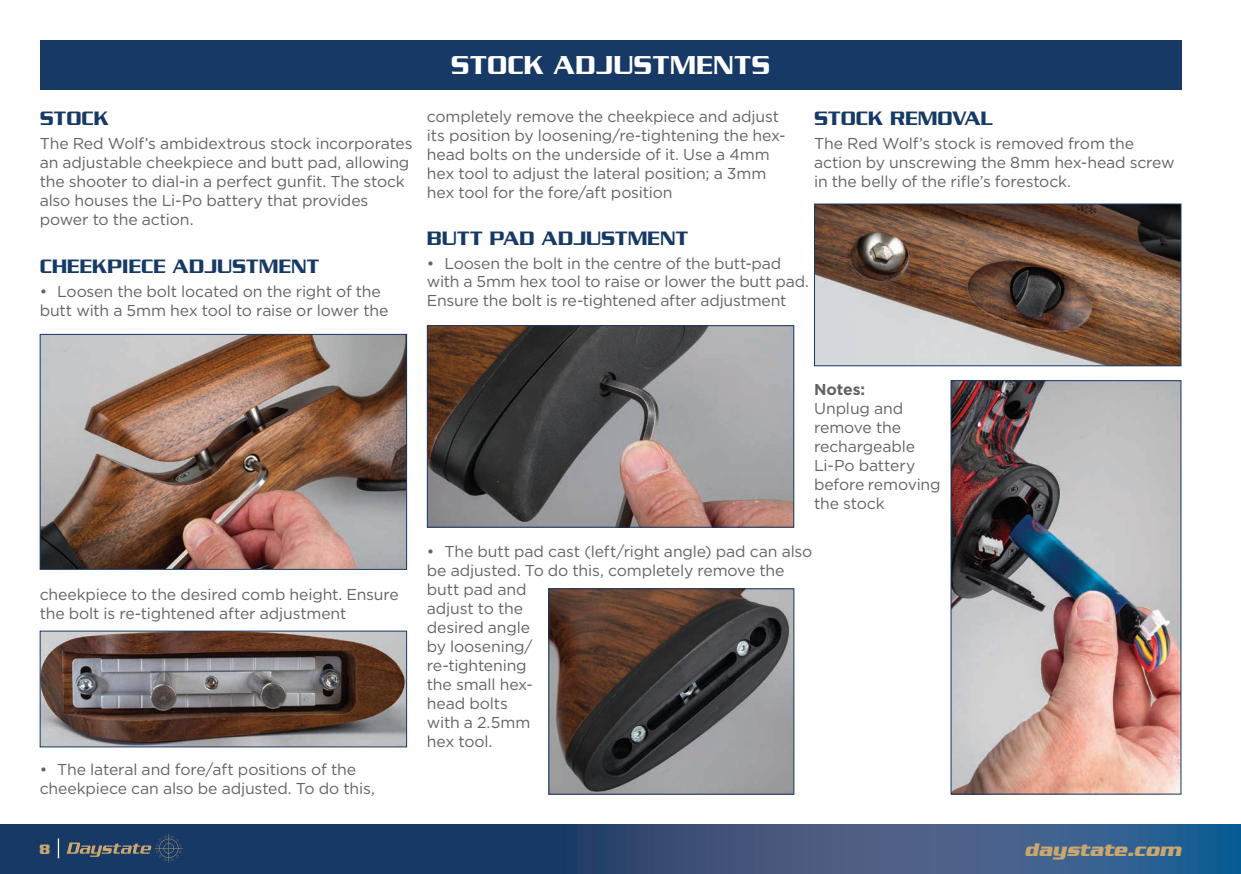
<style>
.page{position:relative;width:1241px;height:874px;background:#fff}
.page>*{position:absolute;margin:0;border:0;box-sizing:border-box;transform-origin:0 0}
.t1{font:500 28px "Serpentine";letter-spacing:.015em;color:#fff}
.t2{font:500 21px "Serpentine";letter-spacing:.005em;color:#163965}
.t3{font:italic 700 18.9px "Serpentine";letter-spacing:-.005em;color:#caa770}
.t4{font:15.75px/18.9px "Gotham";letter-spacing:-.01em;color:#636366}
.t5{font:700 15.75px "Gotham";letter-spacing:-.01em;color:#636366}
.t6{font:700 14px "Serpentine D";color:#caa770}
</style>
<div class="page">
<svg style="left:0;top:824px;width:1240px;height:49px;background:#2b4b76"></svg>
<svg style="left:67px;top:833px;width:116px;height:28px;background:#334b66"></svg>
<svg style="left:58px;top:838px;width:1px;height:19px"></svg>
<img style="left:42px;top:336px;width:363px;height:231px">
<div style="left:40px;top:334px;width:367px;height:235px;border:1px solid #163965"></div>
<img style="left:42px;top:632px;width:363px;height:113px">
<img style="left:429px;top:327px;width:363px;height:198px">
<div style="left:427px;top:325px;width:367px;height:202px;border:1px solid #163965"></div>
<img style="left:816px;top:205px;width:363px;height:159px">
<div style="left:814px;top:203px;width:367px;height:163px;border:1px solid #163965"></div>
<img style="left:550px;top:590px;width:242px;height:202px">
<div style="left:548px;top:588px;width:246px;height:206px;border:1px solid #163965"></div>
<img style="left:952px;top:382px;width:227px;height:410px">
<div style="left:950px;top:380px;width:231px;height:414px;border:1px solid #163965"></div>
<div style="left:40px;top:40px;width:1141px;height:49px;background:#163965"></div>
<h2 class="t2" style="left:40px;top:107px;width:70px">STOCK</h2>
<p class="t4" style="left:40px;top:134px;width:374px">The Red Wolf’s ambidextrous stock incorporates an adjustable cheekpiece and butt pad, allowing the shooter to dial-in a perfect gunfit. The stock also houses the Li-Po battery that provides power to the action.</p>
<h2 class="t2" style="left:40px;top:254px;width:281px">CHEEKPIECE ADJUSTMENT</h2>
<p class="t4" style="left:40px;top:281px;width:350px">• Loosen the bolt located on the right of the butt with a 5mm hex tool to raise or lower the</p>
<h1 class="t1" style="left:451px;top:49px;width:321px">STOCK ADJUSTMENTS</h1>
<p class="t4" style="left:427px;top:106px;width:360px">completely remove the cheekpiece and adjust its position by loosening/re-tightening the hex&shy;head bolts on the underside of it. Use a 4mm hex tool to adjust the lateral position; a 3mm hex tool for the fore/aft position</p>
<h2 class="t2" style="left:814px;top:107px;width:181px">STOCK REMOVAL</h2>
<p class="t4" style="left:814px;top:134px;width:362px">The Red Wolf’s stock is removed from the action by unscrewing the 8mm hex-head screw in the belly of the rifle’s forestock.</p>
<h2 class="t2" style="left:427px;top:226px;width:263px">BUTT PAD ADJUSTMENT</h2>
<p class="t4" style="left:427px;top:253px;width:383px">• Loosen the bolt in the centre of the butt-pad with a 5mm hex tool to raise or lower the butt pad.<br>Ensure the bolt is re-tightened after adjustment</p>
<p class="t4" style="left:40px;top:584px;width:360px">cheekpiece to the desired comb height. Ensure the bolt is re-tightened after adjustment</p>
<p class="t4" style="left:40px;top:759px;width:337px">• The lateral and fore/aft positions of the cheekpiece can also be adjusted. To do this,</p>
<p class="t5" style="left:814px;top:379px;width:53px">Notes:</p>
<p class="t4" style="left:814px;top:398px;width:128px">Unplug and remove the rechargeable<br>Li-Po battery before removing the stock</p>
<p class="t4" style="left:427px;top:541px;width:387px">• The butt pad cast (left/right angle) pad can also be adjusted. To do this, completely remove the butt pad and<br>adjust to the<br>desired angle<br>by loosening/<br>re-tightening<br>the small hex-<br>head bolts<br>with a 2.5mm<br>hex tool.</p>
<p class="t6" style="left:39px;top:841px;width:13px">8</p>
<p class="t3" style="left:1024px;top:838px;width:158px">daystate.com</p>
</div>
